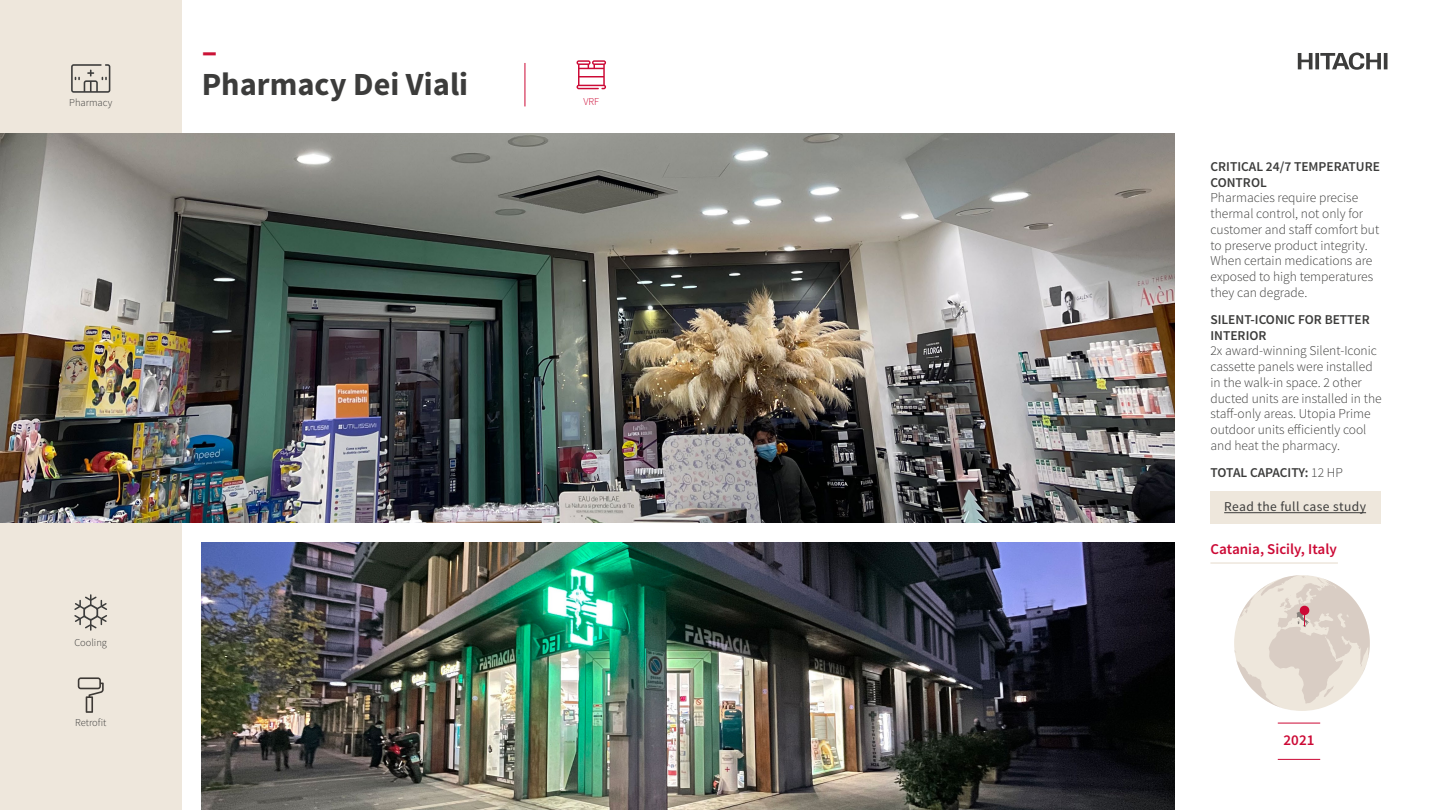
<style>
.page{position:relative;width:1440px;height:810px;background:#fff}
.page>*{position:absolute;margin:0;border:0;box-sizing:border-box;transform-origin:0 0}
.t1{font:700 32.25px "Source Sans Pro";color:#3c3c3b}
.t2{font:700 32.25px "Source Sans Pro";color:#cb1337}
.t3{font:600 15px "Source Sans Pro";color:#cc0935}
.t4{font:300 13.5px/15.8px "Source Sans Pro";color:#3c3c3b}
.t5{font:600 13.5px/15.8px "Source Sans Pro";color:#3c3c3b}
.t6{font:13.5px "Source Sans Pro";letter-spacing:.03em;color:#3c3c3b}
.t7{font:300 10.5px "Source Sans Pro";color:#3c3c3b}
.t8{font:300 10.5px "Source Sans Pro";color:#cc0935}
.s1{font-weight:300}
</style>
<div class="page">
<svg style="left:1298px;top:52px;width:90px;height:18px"></svg>
<div style="left:0;top:0;width:182px;height:810px;background:#eee7dc"></div>
<img style="left:0;top:134px;width:1174px;height:388px">
<img style="left:202px;top:543px;width:972px;height:267px">
<hr style="left:1210px;top:562px;width:128px;height:2px;background:#eee7dc">
<hr style="left:1278px;top:723px;width:42px;height:1px;background:#cc0935">
<hr style="left:1278px;top:759px;width:42px;height:1px;background:#cc0935">
<svg style="left:74px;top:594px;width:33px;height:37px"></svg>
<svg style="left:71px;top:64px;width:39px;height:29px"></svg>
<svg style="left:78px;top:677px;width:26px;height:36px"></svg>
<hr style="left:525px;top:63px;width:1px;height:43px;background:#cc0935">
<svg style="left:1234px;top:575px;width:136px;height:136px"></svg>
<svg style="left:577px;top:60px;width:29px;height:29px"></svg>
<div style="left:1210px;top:491px;width:171px;height:33px;background:#eee7dc"></div>
<hr style="left:1224px;top:512px;width:142px;height:1px;background:#3c3c3b">
<p class="t7" style="left:69px;top:96px;width:45px">Pharmacy</p>
<h1 class="t2" style="left:202px;top:31px;width:17px">–</h1>
<h1 class="t1" style="left:202px;top:63px;width:268px">Pharmacy Dei Viali</h1>
<p class="t8" style="left:583px;top:95px;width:17px">VRF</p>
<p class="t7" style="left:74px;top:636px;width:34px">Cooling</p>
<p class="t7" style="left:75px;top:717px;width:33px">Retrofit</p>
<p class="t5" style="left:1210px;top:159px;width:171px">CRITICAL 24/7 TEMPERATURE<br>CONTROL</p>
<p class="t4" style="left:1210px;top:190px;width:170px">Pharmacies require precise thermal control, not only for customer and staff comfort but to preserve product integrity.<br>When certain medications are exposed to high temperatures they can degrade.</p>
<p class="t5" style="left:1210px;top:312px;width:161px">SILENT-ICONIC FOR BETTER<br>INTERIOR</p>
<p class="t4" style="left:1210px;top:343px;width:173px">2x award-winning Silent-Iconic cassette panels were installed in the walk-in space. 2 other ducted units are installed in the staff-only areas. Utopia Prime outdoor units efficiently cool and heat the pharmacy.</p>
<p class="t5" style="left:1210px;top:465px;width:134px">TOTAL CAPACITY: <span class="s1">12 HP</span></p>
<p class="t6" style="left:1224px;top:499px;width:143px">Read the full case study</p>
<p class="t3" style="left:1210px;top:540px;width:128px">Catania, Sicily, Italy</p>
<p class="t3" style="left:1284px;top:731px;width:32px">2021</p>
</div>
